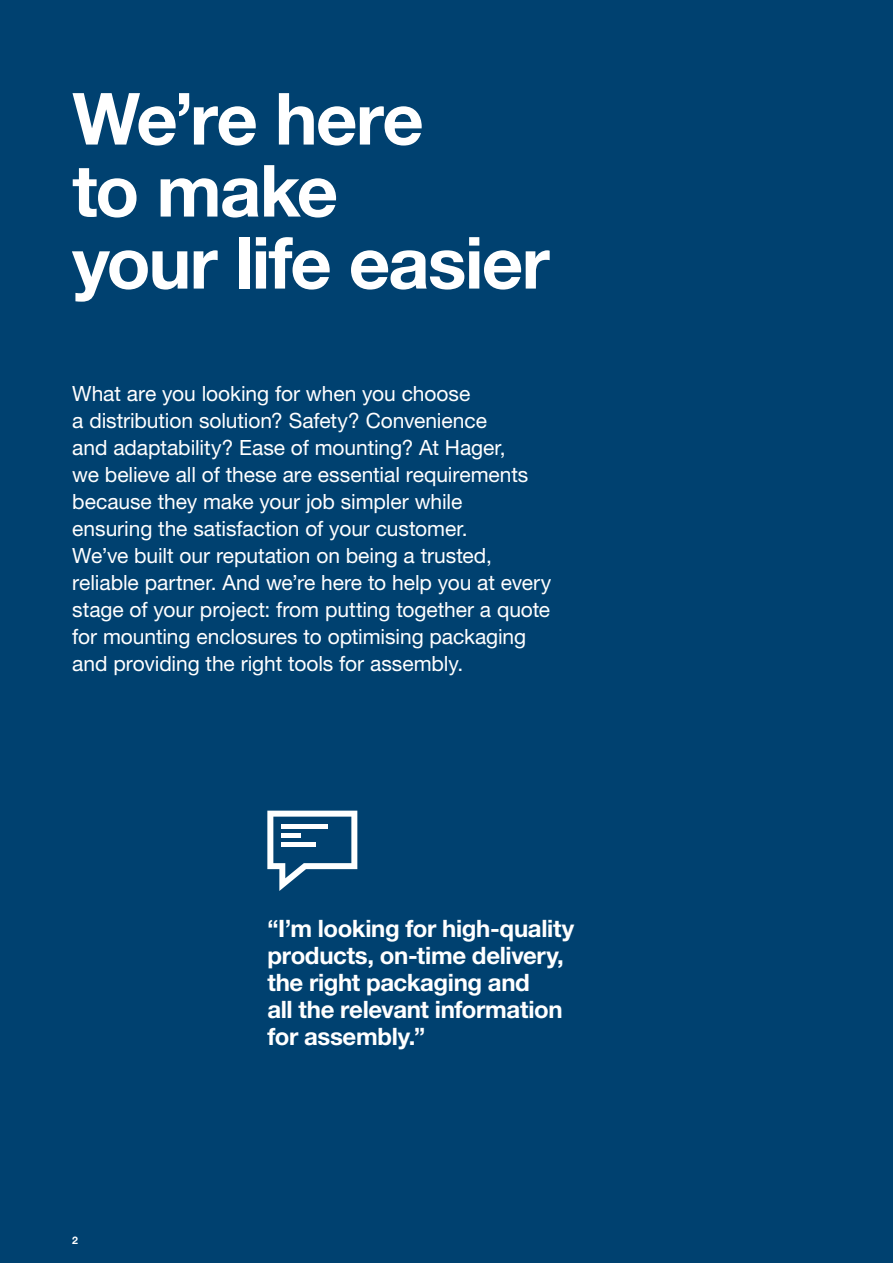
<style>
.page{position:relative;width:893px;height:1263px;background:#004170}
.page>*{position:absolute;margin:0;border:0;box-sizing:border-box;transform-origin:0 0}
.t1{font:700 72px/72px "Helvetica Neue LTW1 G";letter-spacing:-.025em;color:#fff}
.t2{font:700 24px/27px "Helvetica Neue LTW1 G";letter-spacing:-.015em;color:#fff}
.t3{font:21px/27px "Helvetica Neue LTW1 G";letter-spacing:-.005em;color:#fff}
.t4{font:700 10.5px "Helvetica Neue LTW1 G";color:#fff}
</style>
<div class="page">
<svg style="left:267px;top:811px;width:90px;height:80px"></svg>
<div style="left:281px;top:824px;width:46px;height:5px;background:#fff"></div>
<div style="left:281px;top:833px;width:19px;height:5px;background:#fff"></div>
<div style="left:281px;top:842px;width:34px;height:5px;background:#fff"></div>
<h1 class="t1" style="left:72px;top:82px;width:479px">We’re here<br>to make<br>your life easier</h1>
<p class="t3" style="left:72px;top:380px;width:481px">What are you looking for when you choose<br>a distribution solution? Safety? Convenience<br>and adaptability? Ease of mounting? At Hager,<br>we believe all of these are essential requirements because they make your job simpler while<br>ensuring the satisfaction of your customer.<br>We’ve built our reputation on being a trusted, reliable partner. And we’re here to help you at every stage of your project: from putting together a quote for mounting enclosures to optimising packaging and providing the right tools for assembly.</p>
<p class="t4" style="left:72px;top:1233px;width:7px">2</p>
<p class="t2" style="left:267px;top:914px;width:308px">“I’m looking for high-quality products, on-time delivery, the right packaging and<br>all the relevant information for assembly.”</p>
</div>
